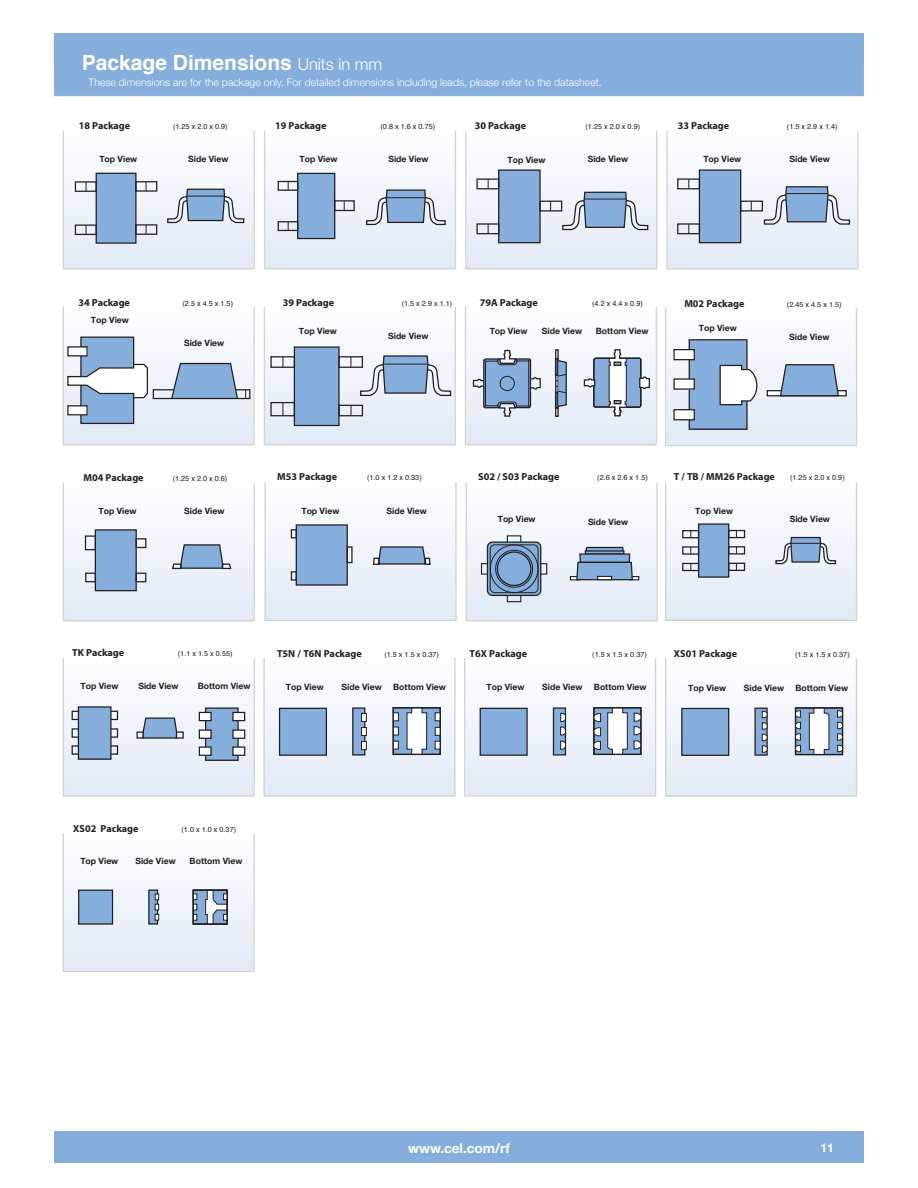
<style>
.page{position:relative;width:918px;height:1188px;background:#fff}
.page>*{position:absolute;margin:0;border:0;box-sizing:border-box;transform-origin:0 0}
.t1{font:700 21px "Helvetica";color:#fff}
.t2{font:700 13.5px "Helvetica Neue";color:#fff}
.t3{font:700 12px "Helvetica Neue";color:#fff}
.t4{font:300 10.5px "Helvetica Neue";color:#fff}
.t5{font:700 10.2px "Myriad Pro";color:#221f1f}
.t6{font:700 8.7px "Helvetica Neue";color:#221f1f}
.t7{font:7.35px "Helvetica";color:#221f1f}
.s1{font-family:"Helvetica Neue";font-weight:300;font-size:16.5px}
</style>
<div class="page">
<div style="left:54px;top:34px;width:810px;height:62px;background:#86aedc"></div>
<div style="left:54px;top:1132px;width:810px;height:31px;background:#86aedc"></div>
<svg style="left:63px;top:131px;width:192px;height:138px"></svg>
<svg style="left:264px;top:131px;width:192px;height:138px"></svg>
<svg style="left:465px;top:131px;width:192px;height:138px"></svg>
<svg style="left:666px;top:131px;width:193px;height:138px"></svg>
<svg style="left:63px;top:307px;width:192px;height:138px"></svg>
<svg style="left:264px;top:307px;width:192px;height:138px"></svg>
<svg style="left:465px;top:307px;width:192px;height:138px"></svg>
<svg style="left:665px;top:308px;width:192px;height:138px"></svg>
<div style="left:674px;top:350px;width:20px;height:10px;background:#fff"></div>
<div style="left:673px;top:349px;width:22px;height:11px;border:1px solid #221f1f"></div>
<div style="left:674px;top:379px;width:20px;height:10px;background:#fff"></div>
<div style="left:674px;top:410px;width:20px;height:10px;background:#fff"></div>
<div style="left:673px;top:409px;width:22px;height:11px;border:1px solid #221f1f"></div>
<svg style="left:63px;top:483px;width:192px;height:139px"></svg>
<svg style="left:264px;top:482px;width:193px;height:139px"></svg>
<svg style="left:464px;top:658px;width:192px;height:139px"></svg>
<svg style="left:466px;top:483px;width:192px;height:139px"></svg>
<div style="left:597px;top:576px;width:15px;height:4px;border:1px solid #221f1f"></div>
<svg style="left:665px;top:482px;width:192px;height:139px"></svg>
<svg style="left:63px;top:658px;width:192px;height:139px"></svg>
<svg style="left:263px;top:658px;width:193px;height:139px"></svg>
<div style="left:393px;top:707px;width:48px;height:48px;border:1px solid #221f1f"></div>
<svg style="left:63px;top:833px;width:192px;height:139px"></svg>
<svg style="left:665px;top:658px;width:192px;height:139px"></svg>
<h1 class="t1" style="left:82px;top:55px;width:302px">Package Dimensions <span class="s1">Units in mm</span></h1>
<p class="t4" style="left:89px;top:78px;width:515px">These dimensions are for the package only. For detailed dimensions including leads, please refer to the datasheet.</p>
<p class="t5" style="left:79px;top:121px;width:53px">18 Package</p>
<p class="t7" style="left:173px;top:123px;width:56px">(1.25 x 2.0 x 0.9)</p>
<p class="t5" style="left:275px;top:121px;width:53px">19 Package</p>
<p class="t7" style="left:381px;top:123px;width:56px">(0.8 x 1.6 x 0.75)</p>
<p class="t5" style="left:475px;top:121px;width:53px">30 Package</p>
<p class="t7" style="left:586px;top:123px;width:56px">(1.25 x 2.0 x 0.9)</p>
<p class="t5" style="left:678px;top:121px;width:53px">33 Package</p>
<p class="t7" style="left:787px;top:123px;width:52px">(1.5 x 2.9 x 1.4)</p>
<p class="t6" style="left:99px;top:156px;width:40px">Top View</p>
<p class="t6" style="left:188px;top:156px;width:42px">Side View</p>
<p class="t6" style="left:300px;top:156px;width:40px">Top View</p>
<p class="t6" style="left:388px;top:156px;width:42px">Side View</p>
<p class="t6" style="left:507px;top:156px;width:40px">Top View</p>
<p class="t6" style="left:588px;top:156px;width:42px">Side View</p>
<p class="t6" style="left:703px;top:156px;width:40px">Top View</p>
<p class="t6" style="left:789px;top:156px;width:42px">Side View</p>
<p class="t5" style="left:78px;top:298px;width:53px">34 Package</p>
<p class="t7" style="left:183px;top:300px;width:52px">(2.5 x 4.5 x 1.5)</p>
<p class="t6" style="left:91px;top:317px;width:40px">Top View</p>
<p class="t6" style="left:184px;top:339px;width:42px">Side View</p>
<p class="t5" style="left:283px;top:298px;width:53px">39 Package</p>
<p class="t7" style="left:402px;top:300px;width:52px">(1.5 x 2.9 x 1.1)</p>
<p class="t6" style="left:299px;top:327px;width:40px">Top View</p>
<p class="t6" style="left:388px;top:333px;width:42px">Side View</p>
<p class="t5" style="left:480px;top:298px;width:60px">79A Package</p>
<p class="t7" style="left:592px;top:300px;width:52px">(4.2 x 4.4 x 0.9)</p>
<p class="t6" style="left:596px;top:327px;width:54px">Bottom View</p>
<p class="t6" style="left:699px;top:325px;width:40px">Top View</p>
<p class="t5" style="left:684px;top:299px;width:62px">M02 Package</p>
<p class="t7" style="left:787px;top:301px;width:56px">(2.45 x 4.5 x 1.5)</p>
<p class="t6" style="left:490px;top:327px;width:40px">Top View</p>
<p class="t6" style="left:542px;top:327px;width:42px">Side View</p>
<p class="t6" style="left:789px;top:334px;width:42px">Side View</p>
<p class="t5" style="left:84px;top:473px;width:62px">M04 Package</p>
<p class="t7" style="left:173px;top:475px;width:56px">(1.25 x 2.0 x 0.6)</p>
<p class="t6" style="left:99px;top:508px;width:40px">Top View</p>
<p class="t6" style="left:184px;top:508px;width:42px">Side View</p>
<p class="t5" style="left:277px;top:473px;width:62px">M53 Package</p>
<p class="t7" style="left:367px;top:475px;width:56px">(1.0 x 1.2 x 0.33)</p>
<p class="t6" style="left:301px;top:507px;width:40px">Top View</p>
<p class="t6" style="left:387px;top:507px;width:42px">Side View</p>
<p class="t5" style="left:478px;top:473px;width:83px">S02 / S03 Package</p>
<p class="t7" style="left:597px;top:475px;width:52px">(2.6 x 2.6 x 1.5)</p>
<p class="t6" style="left:498px;top:516px;width:40px">Top View</p>
<p class="t6" style="left:588px;top:519px;width:42px">Side View</p>
<p class="t5" style="left:674px;top:473px;width:103px">T / TB / MM26 Package</p>
<p class="t7" style="left:790px;top:475px;width:56px">(1.25 x 2.0 x 0.9)</p>
<p class="t6" style="left:695px;top:507px;width:40px">Top View</p>
<p class="t6" style="left:790px;top:516px;width:42px">Side View</p>
<p class="t5" style="left:72px;top:649px;width:54px">TK Package</p>
<p class="t7" style="left:178px;top:650px;width:56px">(1.1 x 1.5 x 0.55)</p>
<p class="t5" style="left:277px;top:650px;width:86px">T5N / T6N Package</p>
<p class="t7" style="left:384px;top:652px;width:56px">(1.5 x 1.5 x 0.37)</p>
<p class="t5" style="left:470px;top:650px;width:59px">T6X Package</p>
<p class="t7" style="left:592px;top:652px;width:56px">(1.5 x 1.5 x 0.37)</p>
<p class="t5" style="left:674px;top:650px;width:65px">XS01 Package</p>
<p class="t7" style="left:795px;top:652px;width:56px">(1.5 x 1.5 x 0.37)</p>
<p class="t6" style="left:138px;top:683px;width:42px">Side View</p>
<p class="t6" style="left:81px;top:683px;width:40px">Top View</p>
<p class="t6" style="left:198px;top:683px;width:54px">Bottom View</p>
<p class="t6" style="left:342px;top:684px;width:42px">Side View</p>
<p class="t6" style="left:286px;top:684px;width:40px">Top View</p>
<p class="t6" style="left:393px;top:684px;width:54px">Bottom View</p>
<p class="t6" style="left:542px;top:684px;width:42px">Side View</p>
<p class="t6" style="left:486px;top:684px;width:40px">Top View</p>
<p class="t6" style="left:594px;top:684px;width:54px">Bottom View</p>
<p class="t6" style="left:744px;top:684px;width:42px">Side View</p>
<p class="t6" style="left:688px;top:684px;width:40px">Top View</p>
<p class="t6" style="left:796px;top:684px;width:54px">Bottom View</p>
<p class="t5" style="left:73px;top:825px;width:67px">XS02 Package</p>
<p class="t7" style="left:182px;top:827px;width:56px">(1.0 x 1.0 x 0.37)</p>
<p class="t6" style="left:135px;top:858px;width:42px">Side View</p>
<p class="t6" style="left:80px;top:858px;width:40px">Top View</p>
<p class="t6" style="left:190px;top:858px;width:54px">Bottom View</p>
<h2 class="t2" style="left:408px;top:1140px;width:103px">www.cel.com/rf</h2>
<h3 class="t3" style="left:820px;top:1141px;width:15px">11</h3>
</div>
